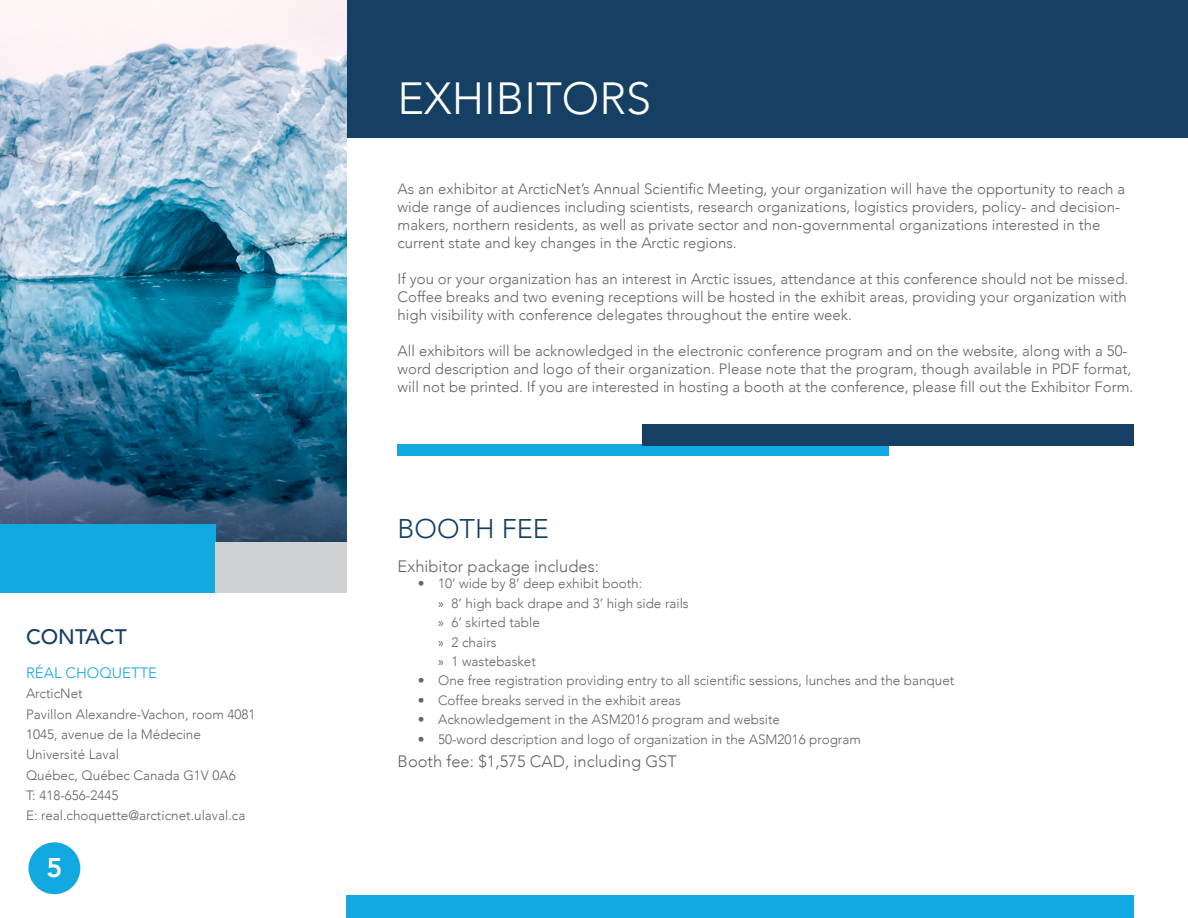
<style>
.page{position:relative;width:1188px;height:918px;background:#fff}
.page>*{position:absolute;margin:0;border:0;box-sizing:border-box;transform-origin:0 0}
.t1{font:300 45px "Avenir";color:#fff}
.t2{font:300 27px "Avenir";color:#153f63}
.t3{font:800 27px "Avenir";color:#fff}
.t4{font:500 21px "Avenir";color:#153f63}
.t5{font:300 16.5px "Avenir";color:#636466}
.t6{font:300 15px/18px "Avenir";color:#636466}
.t7{font:300 15px "Avenir";color:#12a9e1}
.t8{font:300 13.5px/20.2px "Avenir";color:#636466}
.s1{font-family:"Myriad Pro";font-weight:400}
</style>
<div class="page">
<div style="left:28px;top:842px;width:52px;height:52px;background:#12a9e1;border-radius:50%"></div>
<div style="left:347px;top:896px;width:787px;height:22px;background:#12a9e1"></div>
<div style="left:344px;top:0;width:844px;height:137px;background:#153f63"></div>
<div style="left:397px;top:445px;width:491px;height:11px;background:#12a9e1"></div>
<div style="left:643px;top:424px;width:491px;height:22px;background:#153f63"></div>
<img style="left:0;top:0;width:347px;height:542px">
<div style="left:0;top:524px;width:216px;height:68px;background:#12a9e1"></div>
<div style="left:216px;top:542px;width:131px;height:50px;background:#cfd1d2"></div>
<h3 class="t4" style="left:26px;top:618px;width:102px">CONTACT</h3>
<p class="t7" style="left:26px;top:664px;width:133px">RÉAL CHOQUETTE</p>
<p class="t8" style="left:26px;top:684px;width:231px">ArcticNet<br>Pavillon Alexandre-Vachon, room 4081<br>1045, avenue de la Médecine<br>Université Laval<br>Québec, Québec Canada G1V 0A6<br>T: 418-656-2445<br>E: real.choquette@arcticnet.ulaval.ca</p>
<h2 class="t3" style="left:46px;top:847px;width:17px">5</h2>
<h1 class="t1" style="left:398px;top:72px;width:255px">EXHIBITORS</h1>
<p class="t6" style="left:398px;top:180px;width:729px">As an exhibitor at ArcticNet’s Annual Scientific Meeting, your organization will have the opportunity to reach a wide range of audiences including scientists, research organizations, logistics providers, policy- and decision&shy;makers, northern residents, as well as private sector and non-governmental organizations interested in the current state and key changes in the Arctic regions.</p>
<p class="t6" style="left:398px;top:270px;width:732px;text-align:justify">If you or your organization has an interest in Arctic issues, attendance at this conference should not be missed.<br>Coffee breaks and two evening receptions will be hosted in the exhibit areas, providing your organization with high visibility with conference delegates throughout the entire week.</p>
<p class="t6" style="left:398px;top:342px;width:737px">All exhibitors will be acknowledged in the electronic conference program and on the website, along with a 50- word description and logo of their organization. Please note that the program, though available in PDF format, will not be printed. If you are interested in hosting a booth at the conference, please fill out the Exhibitor Form.</p>
<h2 class="t2" style="left:398px;top:513px;width:153px">BOOTH FEE</h2>
<p class="t5" style="left:398px;top:557px;width:203px">Exhibitor package includes:</p>
<p class="t8" style="left:438px;top:574px;width:252px;line-height:19.5px;text-indent:-20px">• 10’ wide by 8’ deep exhibit booth:<br><span class="s1">»</span> 8’ high back drape and 3’ high side rails <span class="s1">»</span> 6’ skirted table<br><span class="s1">»</span> 2 chairs<br><span class="s1">»</span> 1 wastebasket</p>
<p class="t8" style="left:418px;top:671px;width:538px">• One free registration providing entry to all scientific sessions, lunches and the banquet</p>
<p class="t8" style="left:418px;top:690px;width:265px">• Coffee breaks served in the exhibit areas</p>
<p class="t8" style="left:418px;top:710px;width:364px">• Acknowledgement in the ASM2016 program and website</p>
<p class="t8" style="left:418px;top:729px;width:445px">• 50-word description and logo of organization in the ASM2016 program</p>
<p class="t5" style="left:398px;top:751px;width:281px">Booth fee: $1,575 CAD, including GST</p>
</div>
